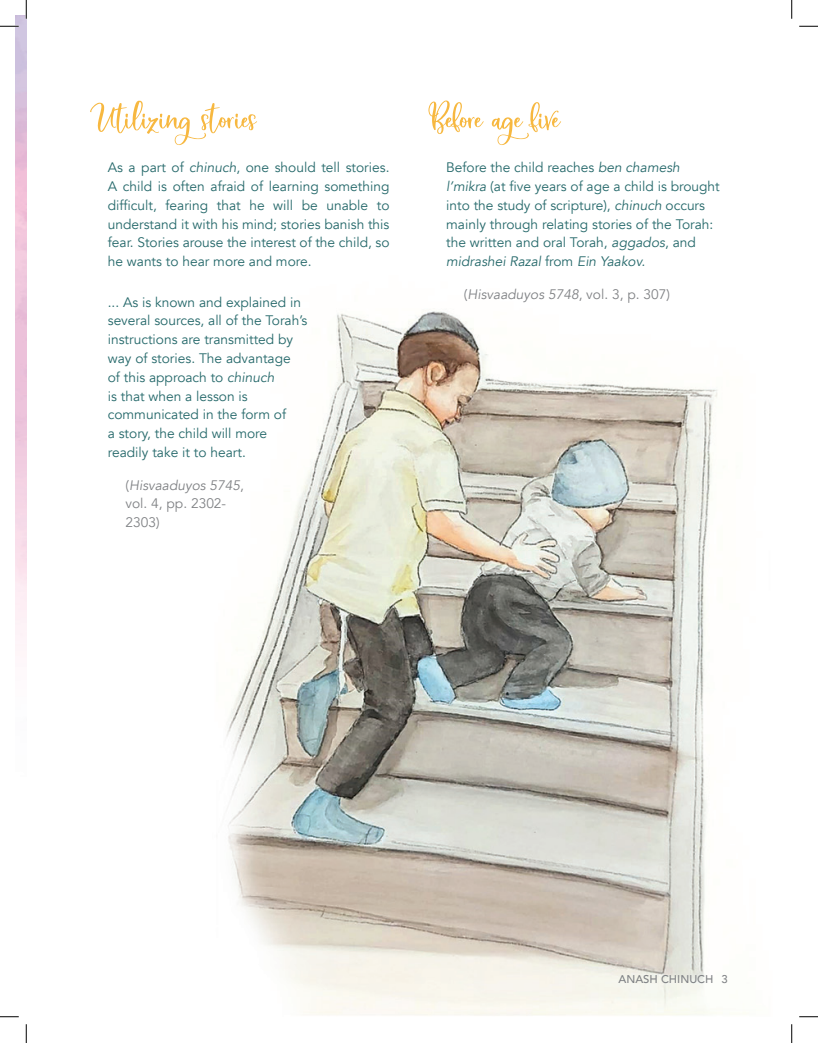
<style>
.page{position:relative;width:818px;height:1043px;background:#fff}
.page>*{position:absolute;margin:0;border:0;box-sizing:border-box;transform-origin:0 0}
.t1{font:52.5px "Bushel And Peck";color:#f7b840}
.P_indent{font:13.75px/18.8px "Avenir";color:#26696b}
.gray_endent{font:13.75px/18.8px "Avenir";color:#808285}
.gray_endent-2{font:italic 13.75px "Avenir";color:#808285}
.t2{font:500 11.25px "Avenir";color:#808285}
.s1{font-style:italic}
.s2{font-style:normal}
</style>
<div class="page">
<img style="left:226px;top:16px;width:576px;height:1011px">
<svg style="left:0;top:25px;width:19px;height:2px"></svg>
<svg style="left:799px;top:25px;width:19px;height:2px"></svg>
<svg style="left:0;top:1016px;width:19px;height:1px"></svg>
<svg style="left:799px;top:1015px;width:19px;height:2px"></svg>
<svg style="left:25px;top:0;width:2px;height:19px"></svg>
<svg style="left:25px;top:1024px;width:2px;height:18px"></svg>
<svg style="left:790px;top:0;width:2px;height:19px"></svg>
<svg style="left:790px;top:1024px;width:2px;height:18px"></svg>
<p class="t1" style="left:90px;top:93px;width:167px">Utilizing stories</p>
<p class="P_indent" style="left:108px;top:159px;width:283px;text-align:justify">As a part of <span class="s1">chinuch</span>, one should tell stories.<br>A child is often afraid of learning something difficult, fearing that he will be unable to understand it with his mind; stories banish this fear. Stories arouse the interest of the child, so he wants to hear more and more.</p>
<p class="P_indent" style="left:108px;top:293px;width:201px">... As is known and explained in several sources, all of the Torah’s instructions are transmitted by way of stories. The advantage<br>of this approach to <span class="s1">chinuch<br></span>is that when a lesson is communicated in the form of<br>a story, the child will more readily take it to heart.</p>
<p class="gray_endent" style="left:125px;top:476px;width:120px">(<span class="s1">Hisvaaduyos 5745</span>, vol. 4, pp. 2302-<br>2303)</p>
<p class="t1" style="left:428px;top:93px;width:133px">Before age five</p>
<p class="P_indent" style="left:446px;top:159px;width:275px">Before the child reaches <span class="s1">ben chamesh l’mikra</span> (at five years of age a child is brought into the study of scripture), <span class="s1">chinuch</span> occurs mainly through relating stories of the Torah: the written and oral Torah, <span class="s1">aggados</span>, and <span class="s1">midrashei Razal</span> from <span class="s1">Ein Yaakov.</span></p>
<p class="gray_endent-2" style="left:464px;top:286px;width:207px"><span class="s2">(</span>Hisvaaduyos 5748<span class="s2">, vol. 3, p. 307)</span></p>
<p class="t2" style="left:618px;top:969px;width:97px">ANASH CHINUCH</p>
<p class="t2" style="left:721px;top:969px;width:8px">3</p>
</div>
